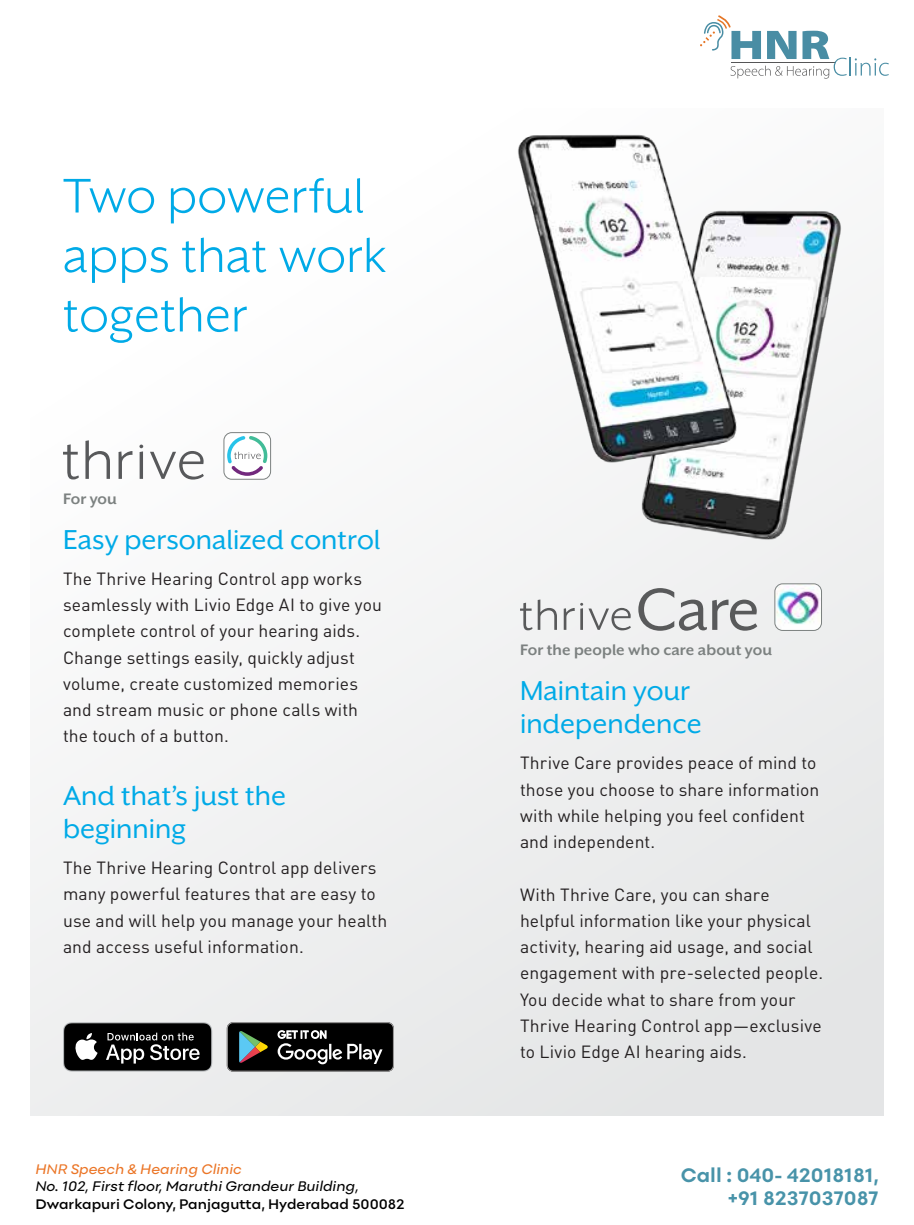
<style>
.page{position:relative;width:914px;height:1225px;background:#fff}
.page>*{position:absolute;margin:0;border:0;box-sizing:border-box;transform-origin:0 0}
.t1{font:56px/59.5px "Mr Eaves XL San OT";letter-spacing:.005em;color:#00aae7}
.t2{font:31.5px/33.2px "Mr Eaves XL San OT";color:#00aae7}
.t3{font:700 20.3px/23.4px "Point";color:#4893a9;text-align:right}
.t4{font:17.5px/26.2px "DINOT";letter-spacing:.005em;color:#231f20}
.t5{font:700 17.5px "Mr Eaves XL San OT";letter-spacing:.005em;color:#7c8180}
.t6{font:600 14.35px "Point";color:#010101}
.t7{font:italic 500 14.35px "Point";color:#010101}
.t8{font:italic 500 14.35px "Point";color:#eb7526}
</style>
<div class="page">
<div style="left:30px;top:108px;width:853px;height:1008px;background:linear-gradient(to right,#fbfbfb,#e8e9e9)"></div>
<svg style="left:63px;top:1022px;width:149px;height:50px;background:#343434"></svg>
<div style="left:214px;top:1010px;width:192px;height:74px;background:#ebecec"></div>
<svg style="left:227px;top:1022px;width:167px;height:50px;background:#2c2e2d"></svg>
<svg style="left:63px;top:444px;width:16px;height:36px"></svg>
<svg style="left:85px;top:440px;width:25px;height:39px"></svg>
<svg style="left:118px;top:451px;width:14px;height:28px"></svg>
<svg style="left:150px;top:451px;width:54px;height:29px"></svg>
<svg style="left:139px;top:445px;width:4px;height:34px"></svg>
<svg style="left:224px;top:433px;width:46px;height:46px"></svg>
<div style="left:224px;top:432px;width:47px;height:48px;border:1px solid #7c8180;border-radius:8px"></div>
<svg style="left:520px;top:600px;width:37px;height:30px"></svg>
<svg style="left:563px;top:608px;width:11px;height:22px"></svg>
<svg style="left:580px;top:603px;width:51px;height:27px"></svg>
<svg style="left:638px;top:588px;width:68px;height:43px"></svg>
<svg style="left:712px;top:600px;width:45px;height:31px"></svg>
<img style="left:774px;top:584px;width:47px;height:46px">
<div style="left:774px;top:584px;width:47px;height:47px;border:1px solid #7c8180;border-radius:8px"></div>
<img style="left:615px;top:177px;width:249px;height:384px">
<img style="left:501px;top:108px;width:249px;height:377px">
<svg style="left:700px;top:15px;width:189px;height:64px"></svg>
<h1 class="t1" style="left:63px;top:166px;width:324px">Two powerful apps that work together</h1>
<p class="t5" style="left:63px;top:489px;width:55px">For you</p>
<h2 class="t2" style="left:63px;top:523px;width:319px">Easy personalized control</h2>
<p class="t4" style="left:63px;top:565px;width:320px">The Thrive Hearing Control app works seamlessly with Livio Edge AI to give you complete control of your hearing aids.<br>Change settings easily, quickly adjust volume, create customized memories and stream music or phone calls with the touch of a button.</p>
<h2 class="t2" style="left:63px;top:779px;width:225px">And that’s just the beginning</h2>
<p class="t4" style="left:63px;top:854px;width:325px">The Thrive Hearing Control app delivers many powerful features that are easy to use and will help you manage your health and access useful information.</p>
<p class="t8" style="left:35px;top:1160px;width:208px">HNR Speech &amp; Hearing Clinic</p>
<p class="t7" style="left:35px;top:1178px;width:325px">No. 102, First floor, Maruthi Grandeur Building,</p>
<p class="t6" style="left:35px;top:1196px;width:371px">Dwarkapuri Colony, Panjagutta, Hyderabad 500082</p>
<p class="t5" style="left:520px;top:640px;width:253px">For the people who care about you</p>
<h2 class="t2" style="left:520px;top:674px;width:183px">Maintain your independence</h2>
<p class="t4" style="left:520px;top:750px;width:301px">Thrive Care provides peace of mind to those you choose to share information with while helping you feel confident and independent.</p>
<p class="t4" style="left:520px;top:881px;width:304px">With Thrive Care, you can share helpful information like your physical activity, hearing aid usage, and social engagement with pre-selected people.<br>You decide what to share from your Thrive Hearing Control app—exclusive to Livio Edge AI hearing aids.</p>
<p class="t3" style="left:680px;top:1163px;width:199px">Call : 040- 42018181, +91 8237037087</p>
</div>
